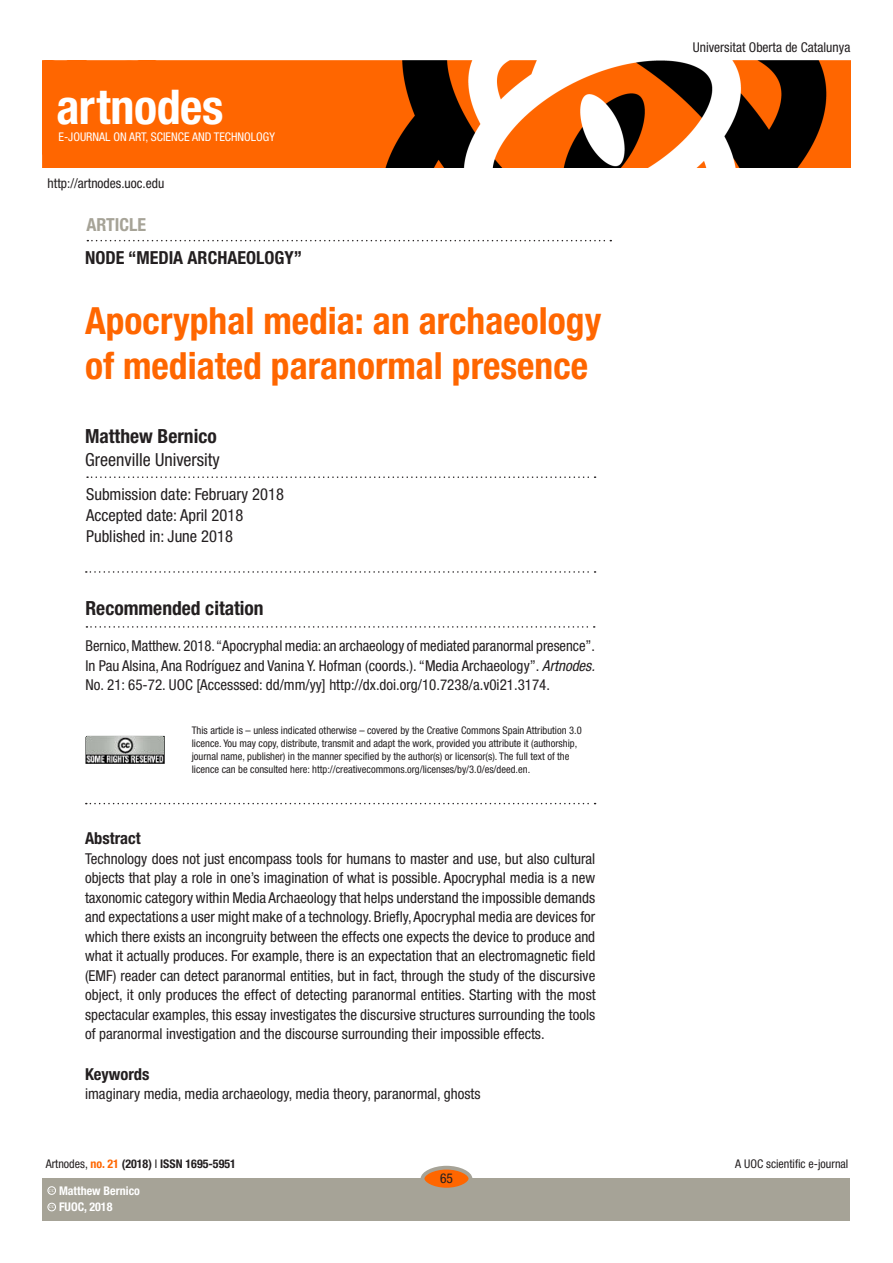
<style>
.page{position:relative;width:893px;height:1263px;background:#fff}
.page>*{position:absolute;margin:0;border:0;box-sizing:border-box;transform-origin:0 0}
.t1{font:700 condensed 48px "Helvetica Neue LT Std";letter-spacing:-.005em;color:#fff}
.Titol_article{font:700 condensed 37.5px/45px "Helvetica Neue LT Std";color:#f60}
.SUBTITOLS{font:700 condensed 19.5px "Helvetica Neue LT Std";color:#231f20}
.inici_Noms_autors{font:700 condensed 19.5px "Helvetica Neue LT Std";color:#231f20}
.Titol_nodo{font:700 condensed 18px "Helvetica Neue LT Std";color:#231f20}
.inici_Dades_autors{font:condensed 18px "Helvetica Neue LT Std";color:#231f20}
.Titol_nodo-2{font:700 condensed 18px "Helvetica Neue LT Std";color:#a6a397}
.inici_Dates{font:condensed 16.5px "Helvetica Neue LT Std";color:#231f20}
.subtitols_resums{font:700 condensed 16.5px "Helvetica Neue LT Std";color:#231f20}
.text_general_primerp{font:condensed 15px/19.5px "Helvetica Neue LT Std";color:#231f20;text-align:justify}
.t2{font:condensed 13.5px "Helvetica Neue LT Std";color:#231f20}
.t3{font:condensed 12px "Helvetica Neue LT Std";color:#fff}
.t4{font:700 condensed 12px "Helvetica Neue LT Std";color:#231f20}
.t5{font:condensed 12px "Helvetica Neue LT Std";color:#231f20}
.t6{font:700 condensed 12px "Helvetica Neue LT Std";color:#fff}
.creative_commons{font:condensed 10.5px/12.8px "Helvetica Neue LT Std";color:#231f20}
.t7{font:600 3.9px "Adobe Caslon Pro";color:#fff}
.s1{font-style:italic}
.s2{font-weight:400}
.s3{color:#f60}
</style>
<div class="page">
<img style="left:43px;top:61px;width:807px;height:106px">
<div style="left:43px;top:1178px;width:807px;height:42px;background:#a6a397"></div>
<div style="left:422px;top:1168px;width:48px;height:21px;background:#f60;border-radius:50%"></div>
<div style="left:421px;top:1166px;width:51px;height:25px;border:4px solid #a6a397;border-radius:50%"></div>
<div style="left:48px;top:1203px;width:8px;height:8px;border:1px solid #fff;border-radius:50%"></div>
<div style="left:48px;top:1186px;width:8px;height:8px;border:1px solid #fff;border-radius:50%"></div>
<svg style="left:87px;top:240px;width:524px;height:1px"></svg>
<svg style="left:87px;top:476px;width:509px;height:2px"></svg>
<svg style="left:86px;top:571px;width:510px;height:2px"></svg>
<svg style="left:86px;top:626px;width:509px;height:2px"></svg>
<img style="left:85px;top:736px;width:80px;height:28px">
<svg style="left:86px;top:803px;width:510px;height:1px"></svg>
<p class="t1" style="left:56px;top:77px;width:169px">artnodes</p>
<p class="t3" style="left:58px;top:129px;width:188px">REVISTA DE ARTE, CIENCIA Y TECNOLOGÍA</p>
<p class="t3" style="left:58px;top:129px;width:218px">E-JOURNAL ON ART, SCIENCE AND TECHNOLOGY</p>
<p class="t2" style="left:48px;top:176px;width:118px">http://artnodes.uoc.edu</p>
<p class="Titol_nodo-2" style="left:87px;top:214px;width:61px">ARTICLE</p>
<p class="Titol_nodo" style="left:85px;top:246px;width:219px">NODE “MEDIA ARCHAEOLOGY”</p>
<p class="Titol_article" style="left:85px;top:297px;width:518px">Apocryphal media: an archaeology of mediated paranormal presence</p>
<p class="inici_Noms_autors" style="left:85px;top:424px;width:133px">Matthew Bernico</p>
<p class="inici_Dades_autors" style="left:85px;top:449px;width:136px">Greenville University</p>
<p class="inici_Dates" style="left:86px;top:484px;width:199px">Submission date: February 2018</p>
<p class="inici_Dates" style="left:86px;top:505px;width:159px">Accepted date: April 2018</p>
<p class="inici_Dates" style="left:86px;top:526px;width:148px">Published in: June 2018</p>
<p class="SUBTITOLS" style="left:85px;top:596px;width:180px">Recommended citation</p>
<p class="text_general_primerp" style="left:85px;top:636px;width:511px">Bernico, Matthew. 2018. “Apocryphal media: an archaeology of mediated paranormal presence”.<br>In Pau Alsina, Ana Rodríguez and Vanina Y. Hofman (coords.). “Media Archaeology”. <span class="s1">Artnodes.<br></span>No. 21: 65-72. UOC [Accesssed: dd/mm/yy] http://dx.doi.org/10.7238/a.v0i21.3174.</p>
<p class="creative_commons" style="left:192px;top:724px;width:391px">This article is – unless indicated otherwise – covered by the Creative Commons Spain Attribution 3.0 licence. You may copy, distribute, transmit and adapt the work, provided you attribute it (authorship, journal name, publisher) in the manner specified by the author(s) or licensor(s). The full text of the licence can be consulted here: http://creativecommons.org/licenses/by/3.0/es/deed.en.</p>
<p class="subtitols_resums" style="left:85px;top:828px;width:57px">Abstract</p>
<p class="text_general_primerp" style="left:85px;top:848px;width:512px">Technology does not just encompass tools for humans to master and use, but also cultural objects that play a role in one’s imagination of what is possible. Apocryphal media is a new taxonomic category within Media Archaeology that helps understand the impossible demands and expectations a user might make of a technology. Briefly, Apocryphal media are devices for which there exists an incongruity between the effects one expects the device to produce and what it actually produces. For example, there is an expectation that an electromagnetic field (EMF) reader can detect paranormal entities, but in fact, through the study of the discursive object, it only produces the effect of detecting paranormal entities. Starting with the most spectacular examples, this essay investigates the discursive structures surrounding the tools of paranormal investigation and the discourse surrounding their impossible effects.</p>
<p class="subtitols_resums" style="left:85px;top:1064px;width:66px">Keywords</p>
<p class="text_general_primerp" style="left:85px;top:1084px;width:397px">imaginary media, media archaeology, media theory, paranormal, ghosts</p>
<p class="t4" style="left:46px;top:1157px;width:192px"><span class="s2">Artnodes,</span> <span class="s3">no. 21</span> (2018) <span class="s2">I</span> ISSN 1695-5951</p>
<p class="t7" style="left:49px;top:1205px;width:7px">CC</p>
<p class="t6" style="left:59px;top:1200px;width:55px">FUOC, 2018</p>
<p class="t6" style="left:59px;top:1183px;width:83px">Matthew Bernico</p>
<p class="t7" style="left:49px;top:1188px;width:7px">CC</p>
<p class="t2" style="left:440px;top:1171px;width:14px">65</p>
<p class="t2" style="left:693px;top:40px;width:159px">Universitat Oberta de Catalunya</p>
<p class="t5" style="left:735px;top:1157px;width:115px">A UOC scientific e-journal</p>
</div>
